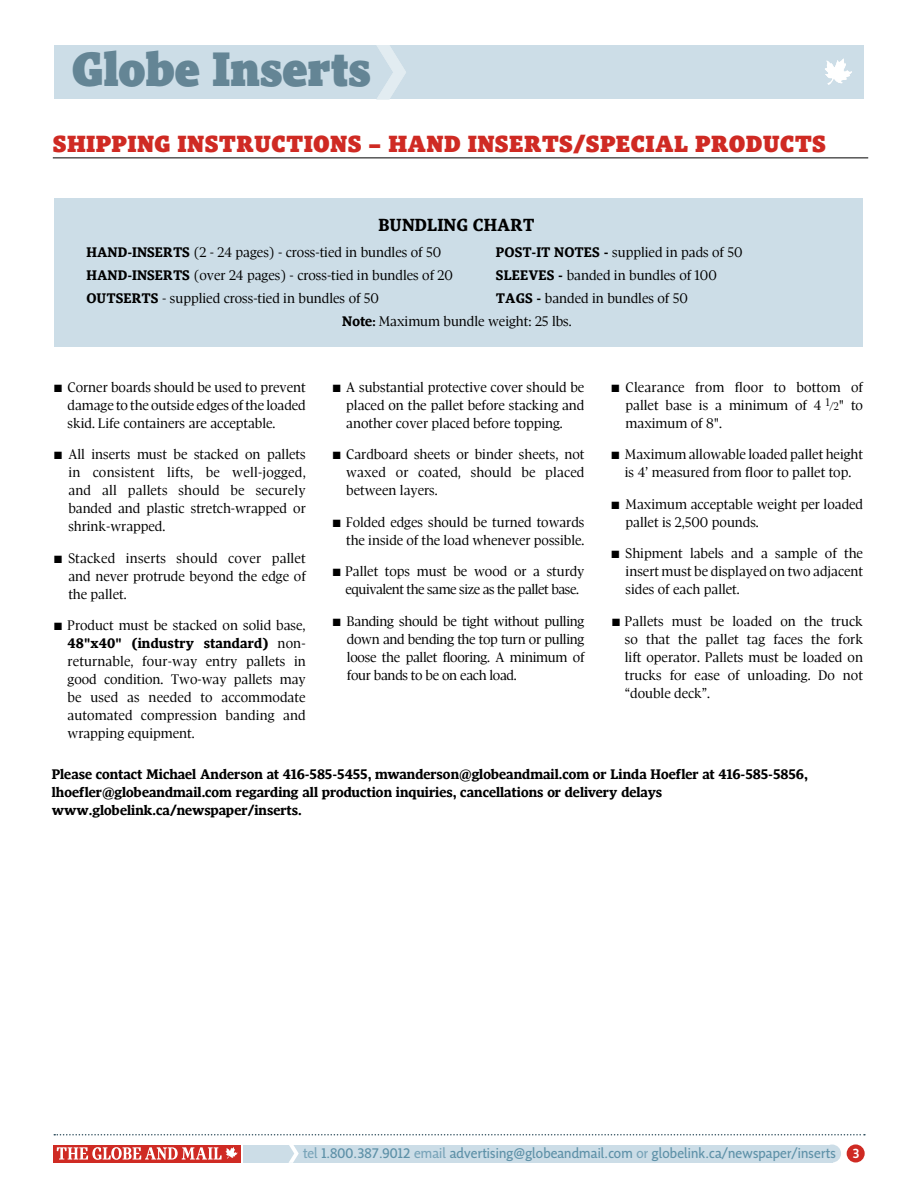
<style>
.page{position:relative;width:918px;height:1188px;background:#fff}
.page>*{position:absolute;margin:0;border:0;box-sizing:border-box;transform-origin:0 0}
.t1{font:900 49.5px "Pratt";color:#648595}
.t2{font:24px "Pratt Micro";letter-spacing:.01em;color:#cf2a23}
.t3{font:800 18px "Pratt";color:#000}
.t4{font:14.25px/18px "Pratt";color:#000;text-align:justify}
.t5{font:800 14.25px/18px "Pratt";color:#000}
.t6{font:14.25px "G Mnews LF";letter-spacing:.01em;color:#5e91a8}
.t7{font:14.25px/18px "Pratt";letter-spacing:-.03em;color:#000;text-align:center}
.s1{font-weight:800}
.s2{font-weight:800;font-size:12.75px}
.s3{font-size:11.25px}
.s4{color:#79a4b9}
.s5{font-family:"G Msans LF";font-weight:500;font-size:13.5px;color:#fff}
</style>
<div class="page">
<div style="left:54px;top:45px;width:810px;height:54px;background:#ccdde7"></div>
<svg style="left:825px;top:58px;width:27px;height:27px"></svg>
<svg style="left:376px;top:45px;width:30px;height:54px"></svg>
<hr style="left:53px;top:158px;width:815px;height:1px;background:#000">
<div style="left:54px;top:198px;width:809px;height:149px;background:#ccdde7"></div>
<div style="left:53px;top:1145px;width:188px;height:18px;background:#cf2a23"></div>
<svg style="left:57px;top:1147px;width:181px;height:13px"></svg>
<div style="left:243px;top:1145px;width:589px;height:18px;background:#ccdde7"></div>
<div style="left:823px;top:1145px;width:18px;height:18px;background:#ccdde7;border-radius:50%"></div>
<svg style="left:54px;top:1134px;width:811px;height:2px"></svg>
<svg style="left:288px;top:1145px;width:11px;height:18px"></svg>
<div style="left:847px;top:1144px;width:18px;height:19px;background:#cf2a23;border-radius:50%"></div>
<h1 class="t1" style="left:72px;top:42px;width:301px">Globe Inserts</h1>
<h2 class="t2" style="left:53px;top:130px;width:775px">SHIPPING INSTRUCTIONS – HAND INSERTS/SPECIAL PRODUCTS</h2>
<p class="t3" style="left:379px;top:215px;width:157px">BUNDLING CHART</p>
<p class="t4" style="left:86px;top:243px;width:356px"><span class="s1">HAND-INSERTS</span> (2 - 24 pages) - cross-tied in bundles of 50</p>
<p class="t4" style="left:496px;top:243px;width:248px"><span class="s1">POST-IT NOTES -</span> supplied in pads of 50</p>
<p class="t4" style="left:86px;top:266px;width:368px"><span class="s1">HAND-INSERTS</span> (over 24 pages) - cross-tied in bundles of 20</p>
<p class="t4" style="left:496px;top:266px;width:222px"><span class="s1">SLEEVES -</span> banded in bundles of 100</p>
<p class="t4" style="left:86px;top:290px;width:294px"><span class="s1">OUTSERTS</span> - supplied cross-tied in bundles of 50</p>
<p class="t4" style="left:342px;top:287px;width:347px;line-height:23.2px;text-indent:154px"><span class="s1">TAGS -</span> banded in bundles of 50<br><span class="s1">Note</span><span class="s2">:</span> Maximum bundle weight: 25 lbs.</p>
<p class="t4" style="left:68px;top:378px;width:240px;text-indent:-14px">■ Corner boards should be used to prevent damage to the outside edges of the loaded skid. Life containers are acceptable.</p>
<p class="t4" style="left:68px;top:445px;width:239px;text-indent:-14px">■ All inserts must be stacked on pallets in consistent lifts, be well-jogged, and all pallets should be securely banded and plastic stretch-wrapped or shrink-wrapped.</p>
<p class="t4" style="left:68px;top:549px;width:239px;text-indent:-14px">■ Stacked inserts should cover pallet and never protrude beyond the edge of the pallet.</p>
<p class="t4" style="left:68px;top:616px;width:240px;text-indent:-14px">■ Product must be stacked on solid base, <span class="s1">48"x40" (industry standard)</span> non&shy;returnable, four-way entry pallets in good condition. Two-way pallets may be used as needed to accommodate automated compression banding and wrapping equipment.</p>
<p class="t4" style="left:346px;top:378px;width:240px;text-indent:-14px">■ A substantial protective cover should be placed on the pallet before stacking and another cover placed before topping.</p>
<p class="t4" style="left:346px;top:445px;width:240px;text-indent:-14px">■ Cardboard sheets or binder sheets, not waxed or coated, should be placed between layers.</p>
<p class="t4" style="left:333px;top:513px;width:253px;text-align:right">■ Folded edges should be turned towards the inside of the load whenever possible.</p>
<p class="t7" style="left:333px;top:562px;width:253px">■ Pallet tops must be wood or a sturdy equivalent the same size as the pallet base.</p>
<p class="t4" style="left:347px;top:612px;width:239px;text-indent:-14px">■ Banding should be tight without pulling down and bending the top turn or pulling loose the pallet flooring. A minimum of four bands to be on each load.</p>
<p class="t4" style="left:626px;top:378px;width:239px;text-indent:-14px">■ Clearance from floor to bottom of pallet base is a minimum of 4 <sup>1</sup><span class="s3">/2</span>" to maximum of 8".</p>
<p class="t4" style="left:611px;top:445px;width:253px;text-align:center">■ Maximum allowable loaded pallet height is 4’ measured from floor to pallet top.</p>
<p class="t4" style="left:626px;top:495px;width:239px;text-indent:-14px">■ Maximum acceptable weight per loaded pallet is 2,500 pounds.</p>
<p class="t4" style="left:626px;top:544px;width:239px;text-indent:-14px">■ Shipment labels and a sample of the insert must be displayed on two adjacent sides of each pallet.</p>
<p class="t4" style="left:625px;top:612px;width:240px;text-indent:-13px">■ Pallets must be loaded on the truck so that the pallet tag faces the fork lift operator. Pallets must be loaded on trucks for ease of unloading. Do not “double deck”.</p>
<p class="t5" style="left:52px;top:765px;width:757px">Please contact Michael Anderson at 416-585-5455, mwanderson@globeandmail.com or Linda Hoefler at 416-585-5856, lhoefler@globeandmail.com regarding all production inquiries, cancellations or delivery delays www.globelink.ca/newspaper/inserts.</p>
<p class="t6" style="left:303px;top:1144px;width:558px"><span class="s4">tel</span> 1.800.387.9012 <span class="s4">email</span> advertising@globeandmail.com <span class="s4">or</span> globelink.ca/newspaper/inserts <span class="s5">3</span></p>
</div>
